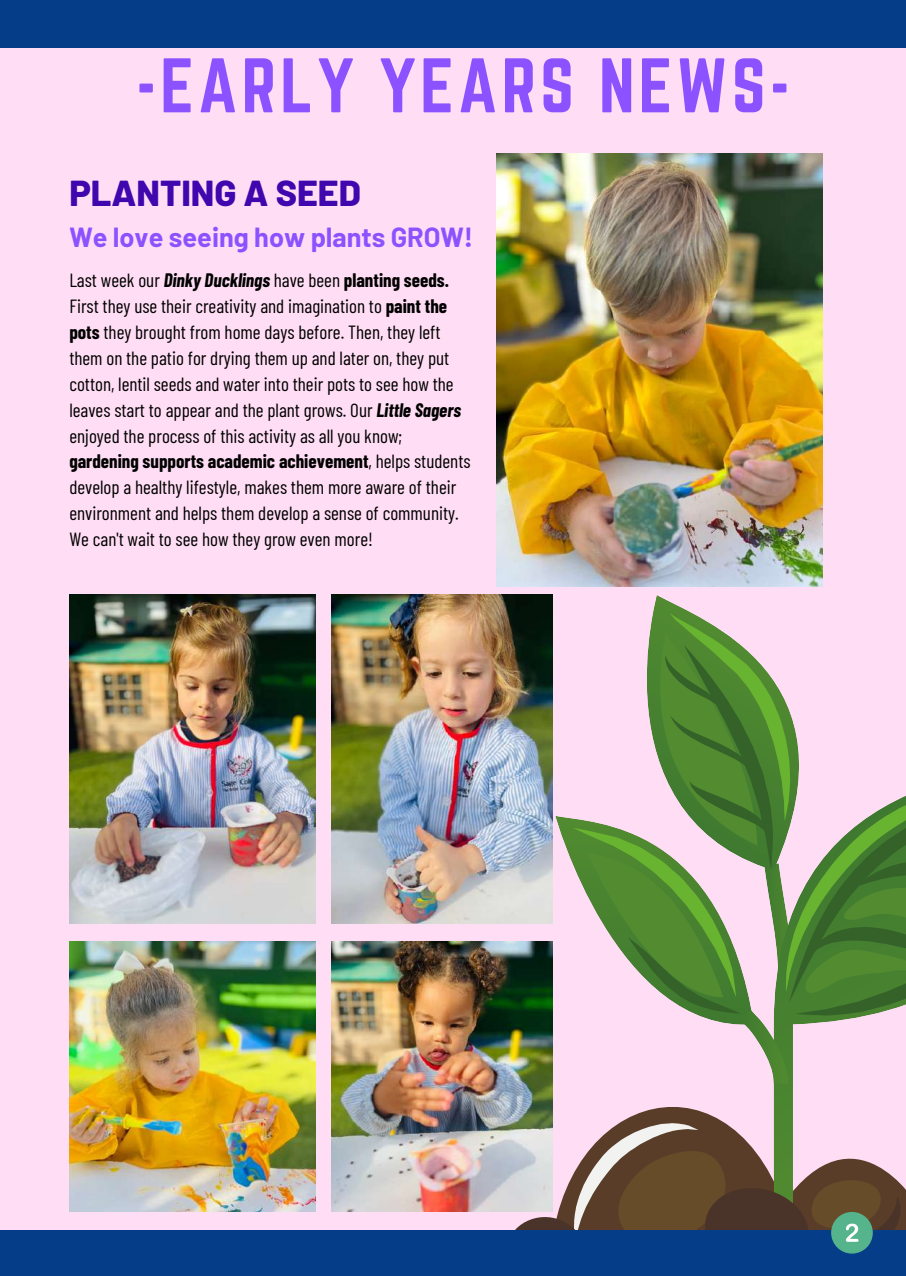
<style>
.page{position:relative;width:906px;height:1276px;background:#ffdef5}
.page>*{position:absolute;margin:0;border:0;box-sizing:border-box;transform-origin:0 0}
.t1{font:67.5px "Norwester";letter-spacing:.06em;color:#8c52ff}
.t2{font:800 36px "Barlow";color:#3f07ad}
.t3{font:700 27px "Barlow";color:#8c52ff}
.t4{font:19.05px/26px "Barlow Condensed";color:#000}
.s1{font-weight:700;font-style:italic}
.s2{font-weight:700}
</style>
<div class="page">
<svg style="left:619px;top:1107px;width:106px;height:16px;fill:#593d29"></svg>
<svg style="left:773px;top:1084px;width:20px;height:39px"></svg>
<svg style="left:555px;top:595px;width:351px;height:489px"></svg>
<div style="left:0;top:1230px;width:906px;height:46px;background:#053d89"></div>
<div style="left:0;top:0;width:906px;height:48px;background:#053d89"></div>
<svg style="left:497px;top:1123px;width:409px;height:131px"></svg>
<img style="left:69px;top:595px;width:247px;height:328px">
<img style="left:331px;top:595px;width:222px;height:328px">
<img style="left:331px;top:941px;width:222px;height:270px">
<img style="left:69px;top:941px;width:247px;height:270px">
<img style="left:496px;top:154px;width:326px;height:433px">
<h1 class="t1" style="left:136px;top:45px;width:655px">-EARLY YEARS NEWS-</h1>
<h2 class="t2" style="left:69px;top:170px;width:293px">PLANTING A SEED</h2>
<h3 class="t3" style="left:69px;top:220px;width:405px">We love seeing how plants GROW!</h3>
<p class="t4" style="left:69px;top:267px;width:403px">Last week our <span class="s1">Dinky Ducklings</span> have been <span class="s2">planting seeds.<br></span>First they use their creativity and imagination to <span class="s2">paint the pots</span> they brought from home days before. Then, they left them on the patio for drying them up and later on, they put cotton, lentil seeds and water into their pots to see how the leaves start to appear and the plant grows. Our <span class="s1">Little Sagers </span>enjoyed the process of this activity as all you know; <span class="s2">gardening supports academic achievement</span>, helps students develop a healthy lifestyle, makes them more aware of their environment and helps them develop a sense of community.<br>We can't wait to see how they grow even more!</p>
</div>
